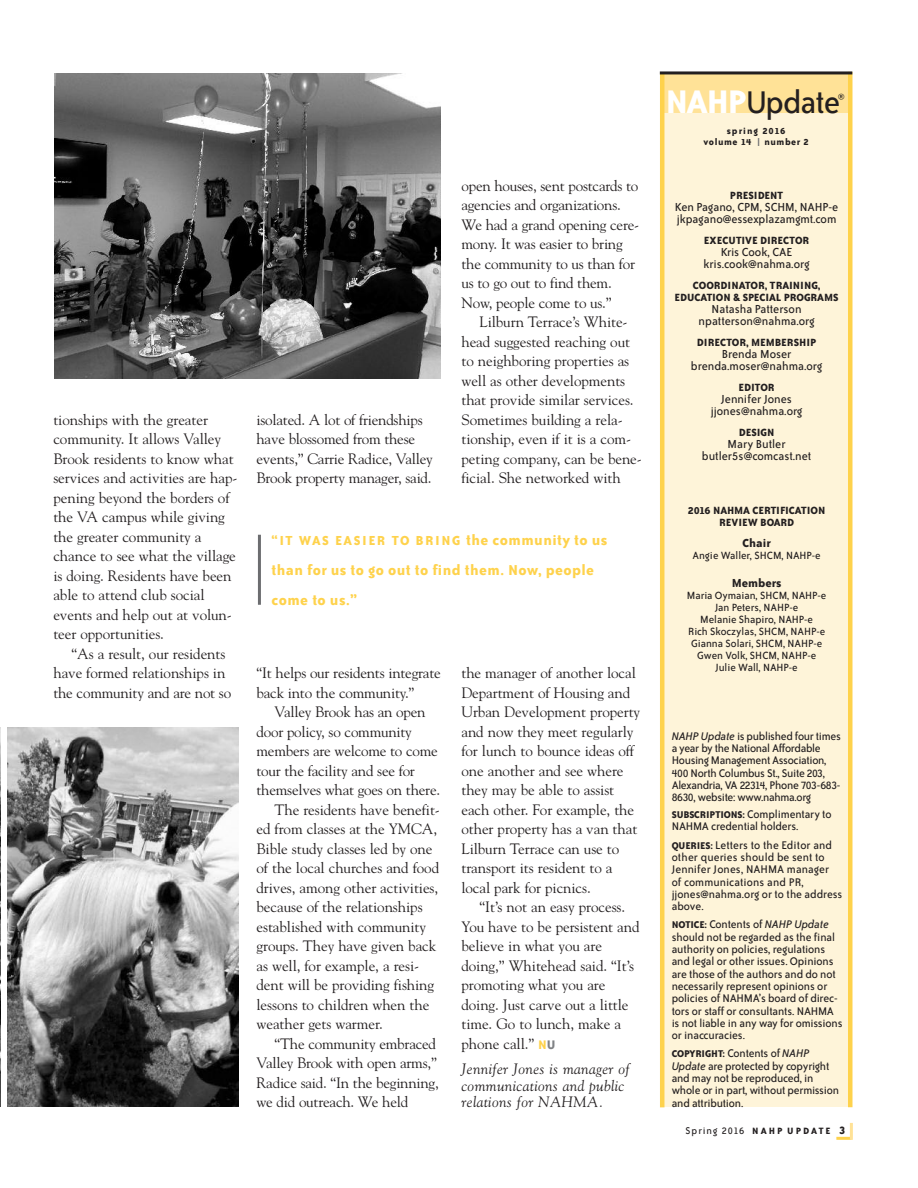
<style>
.page{position:relative;width:918px;height:1188px;background:#fff}
.page>*{position:absolute;margin:0;border:0;box-sizing:border-box;transform-origin:0 0}
.t1{font:36px "Bailey Sans ITC";letter-spacing:-.025em;color:#231f20}
.t2{font:27px "Bailey Sans ITC";color:#231f20}
.t3{font:700 16.5px/30px "Bailey Sans ITC";letter-spacing:.025em;color:#fed24c}
.t4{font:15px/19.5px "Goudy";letter-spacing:-.005em;color:#231f20}
.t5{font:italic 15px/16.5px "Goudy";letter-spacing:.025em;color:#231f20}
.t6{font:700 15px "Bailey Sans ITC";letter-spacing:.1em;color:#fed24c}
.t7{font:13.35px/12px "Bailey Sans ITC";color:#231f20;text-align:center}
.t8{font:700 13.35px "Bailey Sans ITC";color:#231f20}
.t9{font:12.75px/12.3px "Bailey Sans ITC";letter-spacing:-.01em;color:#231f20}
.t10{font:12.75px/12.3px "Bailey Sans ITC";letter-spacing:.01em;color:#231f20}
.t11{font:12px/12px "Bailey Sans ITC";color:#231f20;text-align:center}
.t12{font:700 12px/12px "Bailey Sans ITC";color:#231f20;text-align:center}
.t13{font:700 11.25px "Bailey Sans ITC";letter-spacing:-.01em;color:#231f20}
.t14{font:11.25px "Bailey Sans ITC";letter-spacing:.07em;color:#231f20}
.t15{font:700 10.5px/10.5px "Bailey Sans ITC";letter-spacing:.05em;color:#231f20;text-align:center}
.s1{font-size:16.5px}
.s2{font-family:"Bailey Sans ITC";font-weight:700;font-size:14.25px;color:#fed24c}
.s3{font-family:"Bailey Sans ITC";font-weight:700;font-size:14.25px;color:#808285}
.s4{font-weight:700;font-size:37.5px;color:#fff}
.s5{font-size:12px;color:#6c6d70}
.s6{font-style:italic}
.s7{font-weight:700;font-size:11.25px}
.s8{font-weight:400;font-size:12.75px}
.s9{font-weight:400;font-style:italic;font-size:12.75px}
.s10{font-weight:700;font-size:10.5px}
.s11{font-weight:700;font-size:12.75px}
</style>
<div class="page">
<img style="left:7px;top:728px;width:231px;height:379px">
<hr style="left:836px;top:1137px;width:15px;height:3px;background:#fed24c">
<hr style="left:850px;top:1123px;width:3px;height:17px;background:#ffe297">
<div style="left:664px;top:110px;width:185px;height:997px;background:#fef4d9"></div>
<div style="left:664px;top:74px;width:186px;height:39px;background:#ffe297"></div>
<hr style="left:848px;top:72px;width:4px;height:1035px;background:#fed24c">
<hr style="left:660px;top:73px;width:4px;height:1034px;background:#fed24c">
<hr style="left:660px;top:71px;width:192px;height:3px;background:#231f20">
<hr style="left:258px;top:535px;width:3px;height:70px;background:#6c6d70">
<img style="left:55px;top:74px;width:385px;height:305px">
<img style="left:0;top:728px;width:1px;height:378px">
<p class="t4" style="left:53px;top:410px;width:186px">tionships with the greater community. It allows Valley<br>Brook residents to know what services and activities are hap&shy;pening beyond the borders of the VA campus while giving the greater community a chance to see what the village is doing. Residents have been able to attend club social events and help out at volun&shy;teer opportunities.</p>
<p class="t4" style="left:53px;top:644px;width:179px;text-indent:18px">“As a result, our residents have formed relationships in the community and are not so</p>
<p class="t4" style="left:257px;top:410px;width:178px">isolated. A lot of friendships have blossomed from these events,” Carrie Radice, Valley<br>Brook property manager, said.</p>
<p class="t4" style="left:461px;top:176px;width:179px">open houses, sent postcards to agencies and organizations.<br>We had a grand opening cere&shy;mony. It was easier to bring the community to us than for us to go out to find them.<br>Now, people come to us.”</p>
<p class="t4" style="left:461px;top:312px;width:182px;text-indent:18px">Lilburn Terrace’s White&shy;head suggested reaching out to neighboring properties as well as other developments that provide similar services.<br>Sometimes building a rela&shy;tionship, even if it is a com&shy;peting company, can be bene&shy;ficial. She networked with</p>
<p class="t6" style="left:271px;top:535px;width:338px">“IT WAS EASIER TO BRING <span class="s1">the community to us</span></p>
<p class="t3" style="left:271px;top:556px;width:324px">than for us to go out to find them. Now, people come to us.”</p>
<p class="t4" style="left:257px;top:663px;width:186px">“It helps our residents integrate back into the community.”</p>
<p class="t4" style="left:275px;top:702px;width:153px">Valley Brook has an open</p>
<p class="t4" style="left:257px;top:722px;width:157px">door policy, so community</p>
<p class="t4" style="left:257px;top:741px;width:183px">members are welcome to come</p>
<p class="t4" style="left:257px;top:761px;width:160px">tour the facility and see for</p>
<p class="t4" style="left:257px;top:780px;width:185px">themselves what goes on there.</p>
<p class="t4" style="left:275px;top:800px;width:167px">The residents have benefit-</p>
<p class="t4" style="left:257px;top:819px;width:182px">ed from classes at the YMCA,</p>
<p class="t4" style="left:257px;top:839px;width:177px">Bible study classes led by one</p>
<p class="t4" style="left:257px;top:858px;width:184px">of the local churches and food</p>
<p class="t4" style="left:257px;top:878px;width:183px">drives, among other activities,</p>
<p class="t4" style="left:257px;top:897px;width:168px">because of the relationships</p>
<p class="t4" style="left:257px;top:917px;width:171px">established with community</p>
<p class="t4" style="left:257px;top:936px;width:181px">groups. They have given back</p>
<p class="t4" style="left:257px;top:956px;width:164px">as well, for example, a resi-</p>
<p class="t4" style="left:257px;top:975px;width:179px">dent will be providing fishing</p>
<p class="t4" style="left:257px;top:995px;width:174px">lessons to children when the</p>
<p class="t4" style="left:257px;top:1014px;width:128px">weather gets warmer.</p>
<p class="t4" style="left:275px;top:1034px;width:163px">“The community embraced</p>
<p class="t4" style="left:257px;top:1053px;width:182px">Valley Brook with open arms,”</p>
<p class="t4" style="left:257px;top:1073px;width:184px">Radice said. “In the beginning,</p>
<p class="t4" style="left:257px;top:1092px;width:153px">we did outreach. We held</p>
<p class="t4" style="left:461px;top:663px;width:180px">the manager of another local<br>Department of Housing and<br>Urban Development property and now they meet regularly for lunch to bounce ideas off one another and see where they may be able to assist each other. For example, the other property has a van that<br>Lilburn Terrace can use to transport its resident to a local park for picnics.</p>
<p class="t4" style="left:461px;top:897px;width:180px;text-indent:18px">“It’s not an easy process.<br>You have to be persistent and believe in what you are doing,” Whitehead said. “It’s promoting what you are doing. Just carve out a little time. Go to lunch, make a phone call.” <span class="s2">N</span><span class="s3">U</span></p>
<p class="t5" style="left:461px;top:1061px;width:170px">Jennifer Jones is manager of communications and public relations for NAHMA.</p>
<h1 class="t1" style="left:666px;top:89px;width:176px"><span class="s4">NAHP</span>Update</h1>
<p class="t15" style="left:704px;top:127px;width:107px">spring 2016<br>volume 14 <span class="s5">|</span> number 2</p>
<h2 class="t2" style="left:838px;top:95px;width:9px">®</h2>
<p class="t12" style="left:730px;top:190px;width:55px">PRESIDENT</p>
<p class="t7" style="left:675px;top:202px;width:165px;text-align:left">Ken Pagano, CPM, SCHM, NAHP-e jkpagano@essexplazamgmt.com</p>
<p class="t12" style="left:704px;top:235px;width:107px">EXECUTIVE DIRECTOR</p>
<p class="t7" style="left:704px;top:247px;width:107px">Kris Cook, CAE kris.cook@nahma.org</p>
<p class="t12" style="left:675px;top:280px;width:166px">COORDINATOR, TRAINING,<br>EDUCATION &amp; SPECIAL PROGRAMS</p>
<p class="t7" style="left:699px;top:304px;width:118px">Natasha Patterson npatterson@nahma.org</p>
<p class="t12" style="left:697px;top:337px;width:121px">DIRECTOR, MEMBERSHIP</p>
<p class="t7" style="left:691px;top:349px;width:133px">Brenda Moser brenda.moser@nahma.org</p>
<p class="t12" style="left:739px;top:382px;width:38px">EDITOR</p>
<p class="t7" style="left:711px;top:394px;width:93px">Jennifer Jones jjones@nahma.org</p>
<p class="t12" style="left:739px;top:427px;width:37px">DESIGN</p>
<p class="t7" style="left:702px;top:439px;width:111px">Mary Butler butler5s@comcast.net</p>
<p class="t12" style="left:688px;top:505px;width:139px">2016 NAHMA CERTIFICATION<br>REVIEW BOARD</p>
<p class="t8" style="left:743px;top:538px;width:30px">Chair</p>
<p class="t11" style="left:693px;top:550px;width:130px">Angie Waller, SHCM, NAHP-e</p>
<p class="t8" style="left:732px;top:579px;width:51px">Members</p>
<p class="t11" style="left:687px;top:591px;width:141px">Maria Oymaian, SHCM, NAHP-e<br>Jan Peters, NAHP-e<br>Melanie Shapiro, NAHP-e<br>Rich Skoczylas, SHCM, NAHP-e<br>Gianna Solari, SHCM, NAHP-e<br>Gwen Volk, SHCM, NAHP-e<br>Julie Wall, NAHP-e</p>
<p class="t9" style="left:672px;top:731px;width:171px"><span class="s6">NAHP Update</span> is published four times a year by the National Affordable Housing Management Association, 400 North Columbus St., Suite 203, Alexandria, VA 22314, Phone 703-683- 8630, website: www.nahma.org</p>
<p class="t9" style="left:672px;top:809px;width:161px"><span class="s7">SUBSCRIPTIONS:</span> Complimentary to<br>NAHMA credential holders.</p>
<p class="t10" style="left:672px;top:840px;width:172px"><span class="s7">QUERIES:</span> Letters to the Editor and other queries should be sent to<br>Jennifer Jones, NAHMA manager<br>of communications and PR, jjones@nahma.org or to the address above.</p>
<p class="t9" style="left:672px;top:919px;width:172px"><span class="s7">NOTICE:</span> Contents of <span class="s6">NAHP Update </span>should not be regarded as the final authority on policies, regulations and legal or other issues. Opinions are those of the authors and do not necessarily represent opinions or policies of NAHMA’s board of direc&shy;tors or staff or consultants. NAHMA is not liable in any way for omissions or inaccuracies.</p>
<p class="t13" style="left:672px;top:1050px;width:139px">COPYRIGHT: <span class="s8">Contents of</span> <span class="s9">NAHP</span></p>
<p class="t9" style="left:672px;top:1061px;width:169px"><span class="s6">Update</span> are protected by copyright and may not be reproduced, in whole or in part, without permission and attribution.</p>
<p class="t14" style="left:686px;top:1126px;width:162px">Spring 2016 <span class="s10">NAHP UPDATE</span> <span class="s11">3</span></p>
</div>
